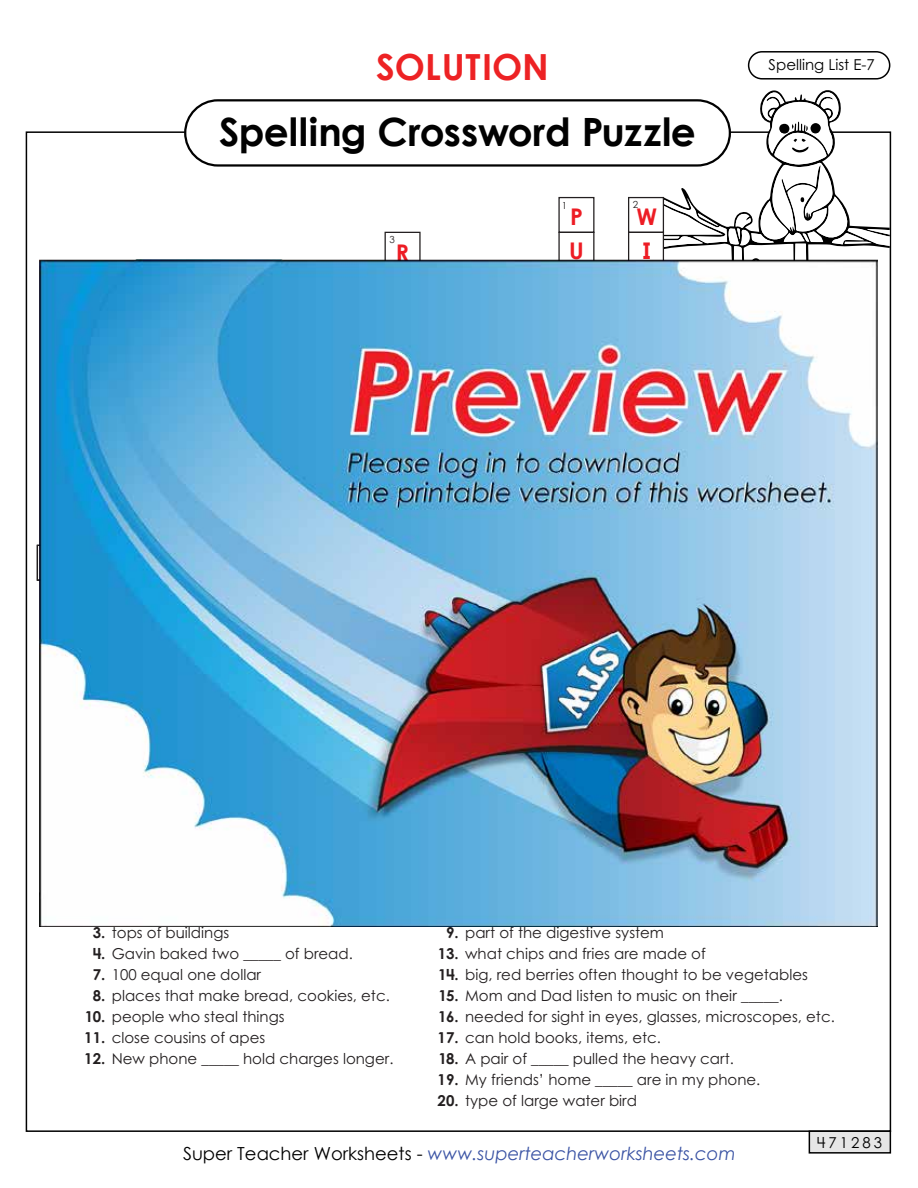
<style>
.page{position:relative;width:918px;height:1188px;background:#fff}
.page>*{position:absolute;margin:0;border:0;box-sizing:border-box;transform-origin:0 0}
.t1{font:700 39px "Century Gothic 2";color:#010101}
.t2{font:700 36px "Century Gothic 2";color:#ed2224}
.t3{font:700 22.95px/34.3px "Century STW4";color:#ed1c24}
.t4{font:italic 18px "Century Gothic 2";color:#3a53a4}
.t5{font:15px "Century STW4";color:#231f20}
.t6{font:15px "Century STW4";color:#010101}
.t7{font:9.75px "Century Gothic";color:#231f20}
.s1{font-weight:700}
.s2{font-style:normal;color:#010101}
</style>
<div class="page">
<svg style="left:664px;top:91px;width:226px;height:347px"></svg>
<div style="left:809px;top:1130px;width:82px;height:24px;background:#e6e6e6;border:2px solid #010101"></div>
<div style="left:185px;top:100px;width:545px;height:65px;background:#fff;border-radius:33px"></div>
<div style="left:184px;top:99px;width:547px;height:68px;border:2px solid #010101;border-radius:33px"></div>
<div style="left:748px;top:51px;width:142px;height:29px;border:2px solid #010101;border-radius:14px"></div>
<div style="left:37px;top:545px;width:36px;height:36px;border:1px solid #231f20"></div>
<div style="left:385px;top:232px;width:36px;height:36px;border:1px solid #231f20"></div>
<div style="left:558px;top:197px;width:36px;height:36px;border:1px solid #231f20"></div>
<div style="left:558px;top:232px;width:36px;height:36px;border:1px solid #231f20"></div>
<div style="left:628px;top:197px;width:36px;height:36px;border:1px solid #231f20"></div>
<div style="left:628px;top:232px;width:36px;height:36px;border:1px solid #231f20"></div>
<img style="left:40px;top:260px;width:837px;height:666px">
<h2 class="t2" style="left:376px;top:40px;width:174px">SOLUTION</h2>
<h1 class="t1" style="left:219px;top:102px;width:478px">Spelling Crossword Puzzle</h1>
<p class="t7" style="left:389px;top:233px;width:7px">3</p>
<h3 class="t3" style="left:396px;top:234px;width:15px">R</h3>
<p class="t7" style="left:562px;top:198px;width:7px">1</p>
<p class="t7" style="left:633px;top:198px;width:7px">2</p>
<h3 class="t3" style="left:569px;top:198px;width:16px">P<br>U</h3>
<h3 class="t3" style="left:636px;top:198px;width:22px">W<br>I</h3>
<p class="t6" style="left:769px;top:54px;width:108px">Spelling List E-7</p>
<p class="t5" style="left:93px;top:922px;width:138px"><span class="s1">3.</span> tops of buildings</p>
<p class="t5" style="left:93px;top:943px;width:262px"><span class="s1">4.</span> Gavin baked two _____ of bread.</p>
<p class="t5" style="left:93px;top:964px;width:170px"><span class="s1">7.</span> 100 equal one dollar</p>
<p class="t5" style="left:93px;top:985px;width:299px"><span class="s1">8.</span> places that make bread, cookies, etc.</p>
<p class="t5" style="left:85px;top:1006px;width:201px"><span class="s1">10.</span> people who steal things</p>
<p class="t5" style="left:84px;top:1027px;width:183px"><span class="s1">11.</span> close cousins of apes</p>
<p class="t5" style="left:84px;top:1048px;width:311px"><span class="s1">12.</span> New phone _____ hold charges longer.</p>
<p class="t5" style="left:446px;top:922px;width:219px"><span class="s1">9.</span> part of the digestive system</p>
<p class="t5" style="left:438px;top:943px;width:270px"><span class="s1">13.</span> what chips and fries are made of</p>
<p class="t5" style="left:438px;top:964px;width:371px"><span class="s1">14.</span> big, red berries often thought to be vegetables</p>
<p class="t5" style="left:439px;top:985px;width:346px"><span class="s1">15.</span> Mom and Dad listen to music on their _____.</p>
<p class="t5" style="left:438px;top:1006px;width:398px"><span class="s1">16.</span> needed for sight in eyes, glasses, microscopes, etc.</p>
<p class="t5" style="left:438px;top:1027px;width:225px"><span class="s1">17.</span> can hold books, items, etc.</p>
<p class="t5" style="left:439px;top:1048px;width:297px"><span class="s1">18.</span> A pair of _____ pulled the heavy cart.</p>
<p class="t5" style="left:438px;top:1069px;width:324px"><span class="s1">19.</span> My friends’ home _____ are in my phone.</p>
<p class="t5" style="left:438px;top:1090px;width:201px"><span class="s1">20.</span> type of large water bird</p>
<p class="t4" style="left:183px;top:1141px;width:554px"><span class="s2">Super Teacher Worksheets -</span> www.superteacherworksheets.com</p>
<p class="t6" style="left:817px;top:1132px;width:66px">471283</p>
</div>
